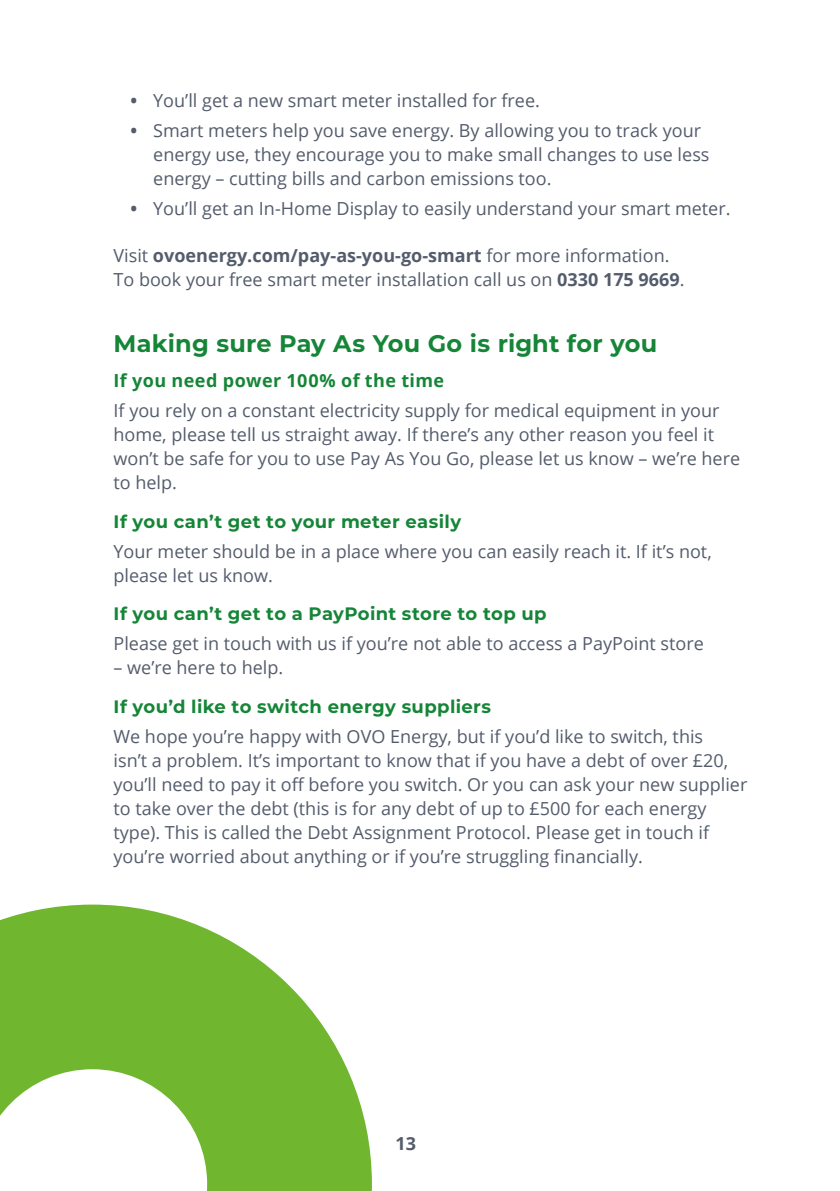
<style>
.page{position:relative;width:840px;height:1191px;background:#fff}
.page>*{position:absolute;margin:0;border:0;box-sizing:border-box;transform-origin:0 0}
.t1{font:700 24px "Montserrat";letter-spacing:.005em;color:#158537}
.t2{font:18px/24px "Open Sans";color:#545c6c}
.t3{font:700 18px "Montserrat";letter-spacing:.02em;color:#158537}
.t4{font:700 18px "Open Sans";letter-spacing:.025em;color:#158537}
.t5{font:700 18px "Open Sans";color:#545c6c}
.s1{font-weight:700}
</style>
<div class="page">
<svg style="left:0;top:904px;width:372px;height:287px;fill:#70b62f"></svg>
<p class="t2" style="left:130px;top:88px;width:410px"><span class="s1">•</span> You’ll get a new smart meter installed for free.</p>
<p class="t2" style="left:153px;top:118px;width:557px;text-indent:-23px"><span class="s1">•</span> Smart meters help you save energy. By allowing you to track your energy use, they encourage you to make small changes to use less energy – cutting bills and carbon emissions too.</p>
<p class="t2" style="left:130px;top:196px;width:601px"><span class="s1">•</span> You’ll get an In-Home Display to easily understand your smart meter.</p>
<p class="t2" style="left:113px;top:243px;width:572px">Visit <span class="s1">ovoenergy.com/pay-as-you-go-smart</span> for more information.<br>To book your free smart meter installation call us on <span class="s1">0330 175 9669</span>.</p>
<h1 class="t1" style="left:113px;top:326px;width:545px">Making sure Pay As You Go is right for you</h1>
<p class="t4" style="left:113px;top:368px;width:332px">If you need power 100% of the time</p>
<p class="t2" style="left:113px;top:398px;width:627px">If you rely on a constant electricity supply for medical equipment in your home, please tell us straight away. If there’s any other reason you feel it won’t be safe for you to use Pay As You Go, please let us know – we’re here to help.</p>
<p class="t3" style="left:113px;top:508px;width:349px">If you can’t get to your meter easily</p>
<p class="t2" style="left:113px;top:538px;width:599px">Your meter should be in a place where you can easily reach it. If it’s not, please let us know.</p>
<p class="t3" style="left:113px;top:601px;width:434px">If you can’t get to a PayPoint store to top up</p>
<p class="t2" style="left:113px;top:631px;width:591px">Please get in touch with us if you’re not able to access a PayPoint store</p>
<p class="t2" style="left:113px;top:655px;width:171px">– we’re here to help.</p>
<p class="t3" style="left:113px;top:693px;width:379px">If you’d like to switch energy suppliers</p>
<p class="t2" style="left:113px;top:723px;width:635px">We hope you’re happy with OVO Energy, but if you’d like to switch, this<br>isn’t a problem. It’s important to know that if you have a debt of over £20, you’ll need to pay it off before you switch. Or you can ask your new supplier to take over the debt (this is for any debt of up to £500 for each energy type). This is called the Debt Assignment Protocol. Please get in touch if you’re worried about anything or if you’re struggling financially.</p>
<p class="t5" style="left:395px;top:1130px;width:22px">13</p>
</div>
